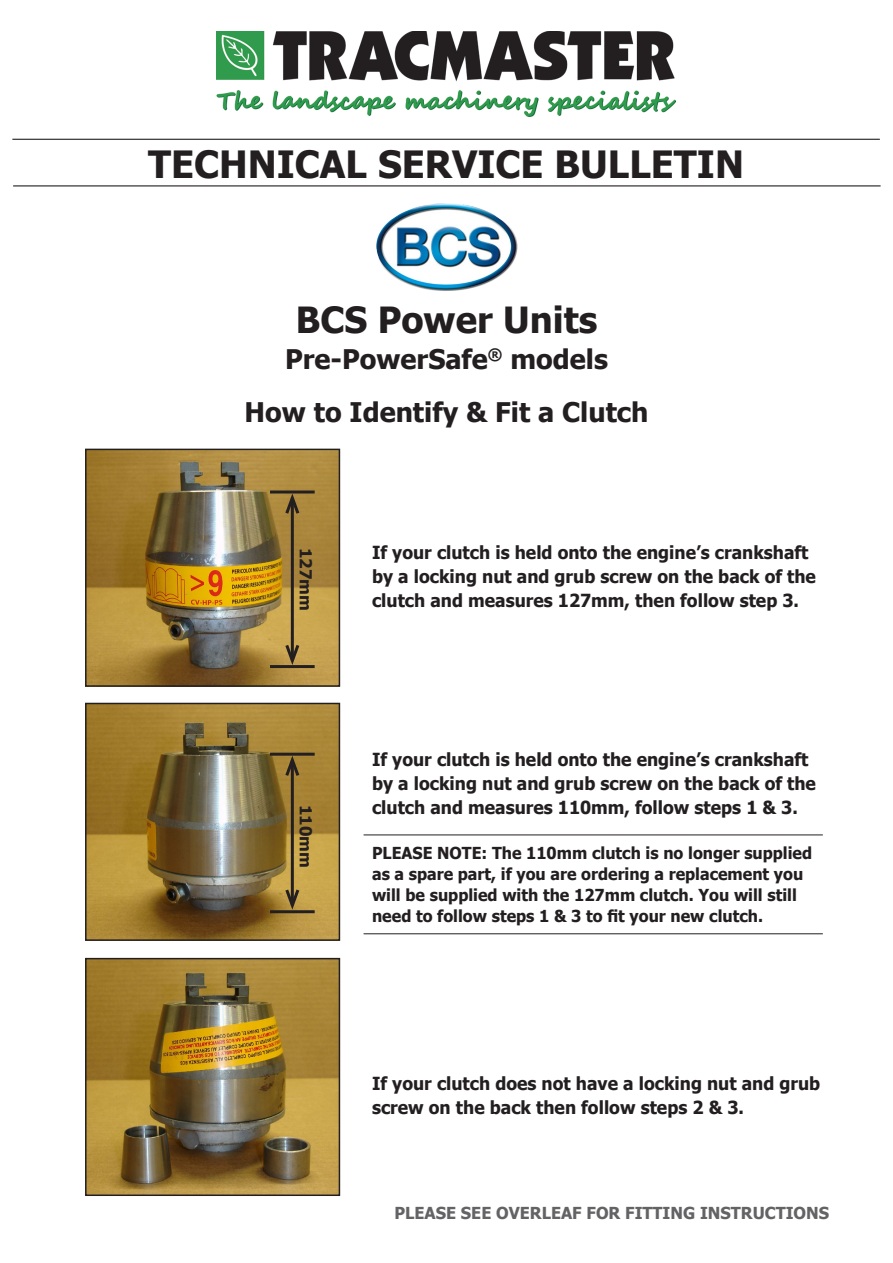
<style>
.page{position:relative;width:893px;height:1263px;background:#fff}
.page>*{position:absolute;margin:0;border:0;box-sizing:border-box;transform-origin:0 0}
.t1{font:700 37.5px "Tahoma";color:#231f20}
.t2{font:700 36px "Tahoma";color:#231f20}
.t3{font:700 27px "Tahoma";color:#231f20}
.t4{font:700 18px/24px "Tahoma";color:#231f20}
.t5{font:700 16.5px/21px "Tahoma";color:#231f20}
.t6{font:700 16.5px "Tahoma";color:#636366}
</style>
<div class="page">
<img style="left:217px;top:32px;width:458px;height:85px">
<hr style="left:12px;top:139px;width:868px;height:1px;background:#231f20">
<hr style="left:13px;top:185px;width:868px;height:1px;background:#231f20">
<img style="left:88px;top:452px;width:249px;height:232px">
<div style="left:85px;top:449px;width:255px;height:238px;border:2px solid #231f20"></div>
<img style="left:88px;top:961px;width:249px;height:232px">
<div style="left:85px;top:958px;width:255px;height:238px;border:2px solid #231f20"></div>
<img style="left:88px;top:706px;width:249px;height:232px">
<div style="left:85px;top:703px;width:255px;height:238px;border:2px solid #231f20"></div>
<hr style="left:364px;top:834px;width:459px;height:1px;background:#231f20">
<hr style="left:364px;top:933px;width:459px;height:1px;background:#231f20">
<hr style="left:270px;top:490px;width:45px;height:3px;background:#231f20">
<hr style="left:291px;top:498px;width:3px;height:163px;background:#231f20">
<svg style="left:283px;top:489px;width:19px;height:28px"></svg>
<svg style="left:283px;top:641px;width:19px;height:28px"></svg>
<hr style="left:270px;top:665px;width:45px;height:3px;background:#231f20">
<hr style="left:270px;top:753px;width:45px;height:3px;background:#231f20">
<hr style="left:291px;top:760px;width:3px;height:145px;background:#231f20">
<svg style="left:283px;top:751px;width:19px;height:28px"></svg>
<svg style="left:283px;top:886px;width:19px;height:28px"></svg>
<hr style="left:270px;top:910px;width:45px;height:3px;background:#231f20">
<img style="left:376px;top:203px;width:141px;height:88px">
<p class="t1" style="left:148px;top:138px;width:597px">TECHNICAL SERVICE BULLETIN</p>
<p class="t2" style="left:296px;top:294px;width:303px">BCS Power Units</p>
<p class="t3" style="left:285px;top:340px;width:324px">Pre-PowerSafe<sup>®</sup> models</p>
<p class="t3" style="left:245px;top:393px;width:405px">How to Identify &amp; Fit a Clutch</p>
<p class="t5" style="left:316px;top:548px;width:65px;rotate:90deg">127mm</p>
<p class="t5" style="left:316px;top:805px;width:65px;rotate:90deg">110mm</p>
<p class="t4" style="left:372px;top:541px;width:445px">If your clutch is held onto the engine’s crankshaft by a locking nut and grub screw on the back of the clutch and measures 127mm, then follow step 3.</p>
<p class="t4" style="left:372px;top:748px;width:445px">If your clutch is held onto the engine’s crankshaft by a locking nut and grub screw on the back of the clutch and measures 110mm, follow steps 1 &amp; 3.</p>
<p class="t5" style="left:372px;top:843px;width:442px">PLEASE NOTE: The 110mm clutch is no longer supplied as a spare part, if you are ordering a replacement you will be supplied with the 127mm clutch. You will still need to follow steps 1 &amp; 3 to fit your new clutch.</p>
<p class="t4" style="left:372px;top:1072px;width:450px">If your clutch does not have a locking nut and grub screw on the back then follow steps 2 &amp; 3.</p>
<p class="t6" style="left:394px;top:1201px;width:436px">PLEASE SEE OVERLEAF FOR FITTING INSTRUCTIONS</p>
</div>
